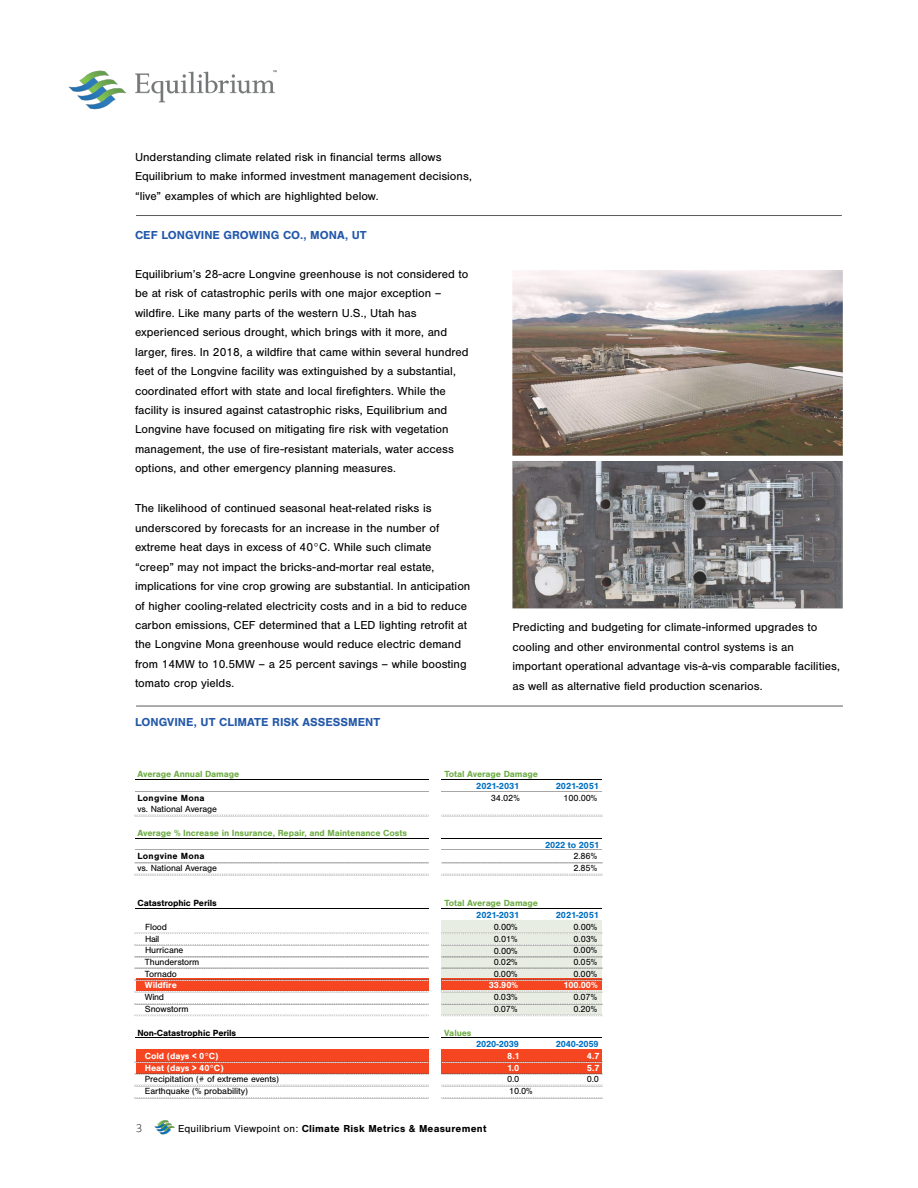
<style>
.page{position:relative;width:918px;height:1188px;background:#fff}
.page>*{position:absolute;margin:0;border:0;box-sizing:border-box;transform-origin:0 0}
.t1{font:12px/19.5px "Nimbus San";color:#000}
.t2{font:700 12px "Nimbus San";color:#2358a9}
.t3{font:700 10.5px "Nimbus San";letter-spacing:.02em;color:#000}
.t4{font:300 10.5px "Open Sans";color:#000}
.t5{font:9.15px/11.6px "Nimbus San";letter-spacing:-.01em;color:#000}
.t6{font:700 9.15px "Nimbus San";letter-spacing:-.01em;color:#6fad46}
.t7{font:700 9.15px "Nimbus San";letter-spacing:-.01em;color:#006fc1}
.t8{font:700 9.15px "Nimbus San";letter-spacing:-.01em;color:#fff}
.t9{font:700 9.15px "Nimbus San";letter-spacing:-.005em;color:#000}
.t10{font:700 9.15px "Nimbus San";letter-spacing:.025em;color:#000}
.s1{font-weight:400}
</style>
<div class="page">
<img style="left:68px;top:70px;width:208px;height:40px">
<img style="left:513px;top:270px;width:329px;height:186px">
<img style="left:512px;top:461px;width:330px;height:147px">
<hr style="left:136px;top:215px;width:706px;height:1px;background:#5a5a56">
<hr style="left:136px;top:706px;width:707px;height:1px;background:#5a5a56">
<div style="left:442px;top:920px;width:160px;height:59px;background:#e8ede4"></div>
<div style="left:136px;top:979px;width:292px;height:12px;background:#f64521"></div>
<div style="left:136px;top:1049px;width:292px;height:24px;background:#f64521"></div>
<div style="left:442px;top:1049px;width:160px;height:24px;background:#f64521"></div>
<div style="left:442px;top:979px;width:160px;height:12px;background:#f64521"></div>
<div style="left:442px;top:990px;width:160px;height:13px;background:#e8ede4"></div>
<div style="left:442px;top:1002px;width:160px;height:13px;background:#e8ede4"></div>
<hr style="left:135px;top:779px;width:293px;height:1px;background:#000">
<hr style="left:442px;top:779px;width:160px;height:1px;background:#000">
<hr style="left:135px;top:791px;width:293px;height:1px;background:#a7a7a7">
<hr style="left:442px;top:791px;width:160px;height:1px;background:#a7a7a7">
<img style="left:135px;top:814px;width:294px;height:3px">
<img style="left:442px;top:814px;width:160px;height:3px">
<hr style="left:135px;top:838px;width:293px;height:1px;background:#000">
<hr style="left:135px;top:849px;width:293px;height:1px;background:#a7a7a7">
<img style="left:135px;top:862px;width:294px;height:2px">
<img style="left:135px;top:873px;width:294px;height:3px">
<hr style="left:135px;top:908px;width:293px;height:1px;background:#000">
<img style="left:135px;top:932px;width:294px;height:2px">
<img style="left:135px;top:944px;width:294px;height:2px">
<img style="left:135px;top:956px;width:294px;height:2px">
<img style="left:135px;top:967px;width:294px;height:2px">
<img style="left:135px;top:978px;width:294px;height:5px">
<img style="left:135px;top:990px;width:294px;height:3px">
<img style="left:135px;top:1003px;width:294px;height:2px">
<img style="left:135px;top:1014px;width:294px;height:2px">
<hr style="left:135px;top:1037px;width:293px;height:1px;background:#000">
<img style="left:135px;top:1060px;width:294px;height:5px">
<img style="left:135px;top:1072px;width:294px;height:3px">
<img style="left:135px;top:1084px;width:294px;height:3px">
<img style="left:135px;top:1097px;width:294px;height:2px">
<hr style="left:442px;top:838px;width:160px;height:1px;background:#000">
<hr style="left:442px;top:849px;width:160px;height:1px;background:#a7a7a7">
<img style="left:442px;top:862px;width:160px;height:2px">
<img style="left:442px;top:1061px;width:160px;height:2px">
<img style="left:442px;top:1073px;width:160px;height:2px">
<img style="left:442px;top:1084px;width:160px;height:3px">
<img style="left:442px;top:1097px;width:160px;height:2px">
<img style="left:442px;top:873px;width:160px;height:3px">
<hr style="left:442px;top:908px;width:160px;height:1px;background:#000">
<img style="left:442px;top:932px;width:160px;height:2px">
<img style="left:442px;top:944px;width:160px;height:2px">
<img style="left:442px;top:956px;width:160px;height:2px">
<img style="left:442px;top:967px;width:160px;height:2px">
<img style="left:442px;top:978px;width:160px;height:3px">
<img style="left:442px;top:991px;width:160px;height:2px">
<img style="left:442px;top:1003px;width:160px;height:2px">
<img style="left:442px;top:1014px;width:160px;height:2px">
<hr style="left:442px;top:1037px;width:160px;height:1px;background:#000">
<svg style="left:154px;top:1121px;width:20px;height:13px"></svg>
<p class="t1" style="left:135px;top:148px;width:338px">Understanding climate related risk in financial terms allows<br>Equilibrium to make informed investment management decisions, “live” examples of which are highlighted below.</p>
<p class="t2" style="left:135px;top:228px;width:233px">CEF LONGVINE GROWING CO., MONA, UT</p>
<p class="t1" style="left:135px;top:265px;width:335px">Equilibrium’s 28-acre Longvine greenhouse is not considered to be at risk of catastrophic perils with one major exception – wildfire. Like many parts of the western U.S., Utah has experienced serious drought, which brings with it more, and larger, fires. In 2018, a wildfire that came within several hundred feet of the Longvine facility was extinguished by a substantial, coordinated effort with state and local firefighters. While the facility is insured against catastrophic risks, Equilibrium and Longvine have focused on mitigating fire risk with vegetation management, the use of fire-resistant materials, water access options, and other emergency planning measures.</p>
<p class="t1" style="left:135px;top:499px;width:337px">The likelihood of continued seasonal heat-related risks is underscored by forecasts for an increase in the number of extreme heat days in excess of 40°C. While such climate “creep” may not impact the bricks-and-mortar real estate, implications for vine crop growing are substantial. In anticipation of higher cooling-related electricity costs and in a bid to reduce carbon emissions, CEF determined that a LED lighting retrofit at the Longvine Mona greenhouse would reduce electric demand from 14MW to 10.5MW – a 25 percent savings – while boosting tomato crop yields.</p>
<p class="t2" style="left:135px;top:716px;width:247px">LONGVINE, UT CLIMATE RISK ASSESSMENT</p>
<p class="t1" style="left:512px;top:618px;width:329px">Predicting and budgeting for climate-informed upgrades to cooling and other environmental control systems is an important operational advantage vis-à-vis comparable facilities, as well as alternative field production scenarios.</p>
<p class="t6" style="left:138px;top:769px;width:103px">Average Annual Damage</p>
<p class="t6" style="left:444px;top:769px;width:95px">Total Average Damage</p>
<p class="t7" style="left:476px;top:781px;width:45px">2021-2031</p>
<p class="t7" style="left:556px;top:781px;width:45px">2021-2051</p>
<p class="t10" style="left:138px;top:793px;width:69px">Longvine Mona</p>
<p class="t5" style="left:491px;top:792px;width:30px">34.02%</p>
<p class="t5" style="left:563px;top:792px;width:35px">100.00%</p>
<p class="t5" style="left:138px;top:804px;width:81px">vs. National Average</p>
<p class="t10" style="left:138px;top:851px;width:69px">Longvine Mona</p>
<p class="t5" style="left:574px;top:851px;width:25px">2.86%</p>
<p class="t5" style="left:138px;top:862px;width:81px">vs. National Average</p>
<p class="t5" style="left:574px;top:862px;width:25px">2.85%</p>
<p class="t9" style="left:138px;top:898px;width:81px">Catastrophic Perils</p>
<p class="t7" style="left:476px;top:910px;width:45px">2021-2031</p>
<p class="t7" style="left:556px;top:910px;width:45px">2021-2051</p>
<p class="t5" style="left:145px;top:921px;width:24px">Flood</p>
<p class="t5" style="left:494px;top:921px;width:25px">0.00%</p>
<p class="t5" style="left:574px;top:921px;width:25px">0.00%</p>
<p class="t5" style="left:145px;top:933px;width:40px">Hail<br>Hurricane</p>
<p class="t5" style="left:494px;top:933px;width:25px">0.01%<br>0.00%</p>
<p class="t5" style="left:573px;top:933px;width:25px">0.03%<br>0.00%</p>
<p class="t5" style="left:145px;top:956px;width:56px">Thunderstorm</p>
<p class="t5" style="left:494px;top:956px;width:25px">0.02%</p>
<p class="t5" style="left:573px;top:956px;width:25px">0.05%</p>
<p class="t5" style="left:145px;top:968px;width:34px">Tornado</p>
<p class="t5" style="left:494px;top:968px;width:25px">0.00%</p>
<p class="t5" style="left:573px;top:968px;width:25px">0.00%</p>
<p class="t8" style="left:145px;top:980px;width:33px">Wildfire</p>
<p class="t8" style="left:489px;top:980px;width:31px">33.90%</p>
<p class="t8" style="left:563px;top:980px;width:36px">100.00%</p>
<p class="t5" style="left:145px;top:992px;width:21px">Wind</p>
<p class="t5" style="left:573px;top:992px;width:25px">0.07%</p>
<p class="t5" style="left:145px;top:1003px;width:45px">Snowstorm</p>
<p class="t5" style="left:573px;top:1003px;width:25px">0.20%</p>
<p class="t9" style="left:137px;top:1027px;width:100px">Non-Catastrophic Perils</p>
<p class="t7" style="left:476px;top:1039px;width:45px">2020-2039</p>
<p class="t7" style="left:556px;top:1039px;width:45px">2040-2059</p>
<p class="t8" style="left:145px;top:1051px;width:75px">Cold (days &lt; 0°C)</p>
<p class="t8" style="left:507px;top:1051px;width:14px">8.1</p>
<p class="t8" style="left:587px;top:1051px;width:14px">4.7</p>
<p class="t8" style="left:145px;top:1063px;width:80px">Heat (days &gt; 40°C)</p>
<p class="t8" style="left:507px;top:1063px;width:14px">1.0</p>
<p class="t8" style="left:587px;top:1063px;width:14px">5.7</p>
<p class="t5" style="left:145px;top:1074px;width:136px">Precipitation (# of extreme events)</p>
<p class="t5" style="left:507px;top:1074px;width:14px">0.0</p>
<p class="t5" style="left:587px;top:1074px;width:14px">0.0</p>
<p class="t5" style="left:145px;top:1086px;width:105px">Earthquake (% probability)</p>
<p class="t6" style="left:138px;top:828px;width:271px">Average % Increase in Insurance, Repair, and Maintenance Costs</p>
<p class="t7" style="left:545px;top:840px;width:56px">2022 to 2051</p>
<p class="t6" style="left:444px;top:898px;width:95px">Total Average Damage</p>
<p class="t5" style="left:494px;top:992px;width:25px">0.03%<br>0.07%</p>
<p class="t6" style="left:444px;top:1027px;width:29px">Values</p>
<p class="t5" style="left:509px;top:1086px;width:25px">10.0%</p>
<p class="t4" style="left:136px;top:1121px;width:7px">3</p>
<p class="t3" style="left:178px;top:1122px;width:310px"><span class="s1">Equilibrium Viewpoint on:</span> Climate Risk Metrics &amp; Measurement</p>
</div>
